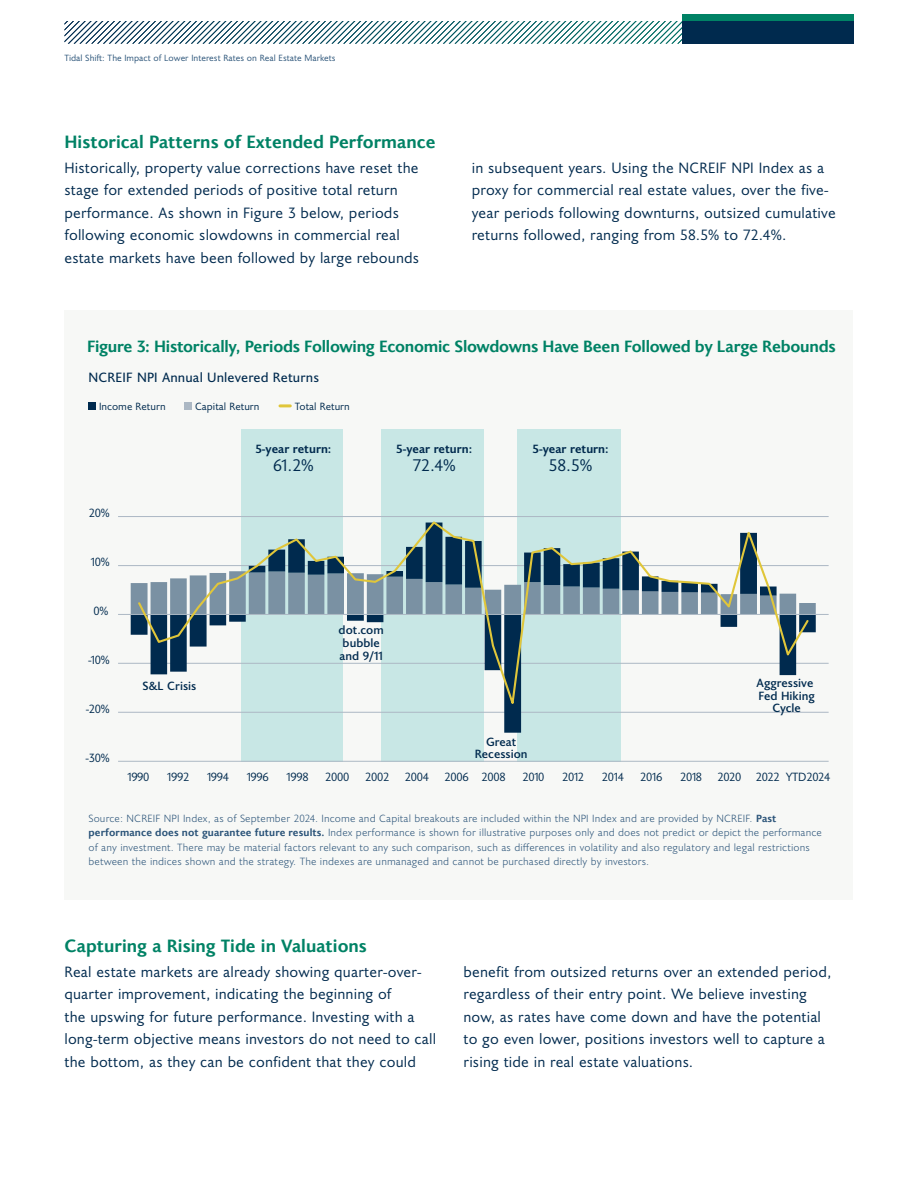
<style>
.page{position:relative;width:918px;height:1188px;background:#fff}
.page>*{position:absolute;margin:0;border:0;box-sizing:border-box;transform-origin:0 0}
.t1{font:700 18px "Joanna Sans Nova";color:#008265}
.t2{font:16.95px "Joanna Sans Nova";color:#002a4e}
.t3{font:700 16.5px "Joanna Sans Nova";letter-spacing:-.015em;color:#008265}
.t4{font:15px/22.5px "Joanna Sans Nova";letter-spacing:.01em;color:#002a4e}
.t5{font:13.5px "Joanna Sans Nova";letter-spacing:.01em;color:#002a4e}
.t6{font:12px "Joanna Sans Nova";letter-spacing:-.02em;color:#002a4e}
.t7{font:500 12px/12.8px "Joanna Sans Nova";color:#002a4e;text-align:center}
.t8{font:700 12px "Joanna Sans Nova";color:#002a4e}
.t9{font:11.25px "Joanna Sans Nova";color:#002a4e}
.t10{font:300 10.5px/14.2px "Joanna Sans Nova";letter-spacing:.01em;color:#2b5479}
.t11{font:10.5px "Joanna Sans Nova";color:#002a4e}
.t12{font:9px "Joanna Sans Nova";color:#2b5479}
.s1{font-weight:700}
</style>
<div class="page">
<div style="left:64px;top:310px;width:790px;height:590px;background:#f7f8f6"></div>
<div style="left:88px;top:402px;width:8px;height:8px;background:#002a4e"></div>
<div style="left:185px;top:402px;width:7px;height:8px;background:#acb8c4"></div>
<svg style="left:280px;top:404px;width:10px;height:3px"></svg>
<div style="left:241px;top:429px;width:101px;height:332px;background:#c8e7e5"></div>
<div style="left:381px;top:429px;width:103px;height:332px;background:#c8e7e5"></div>
<div style="left:517px;top:429px;width:104px;height:332px;background:#c8e7e5"></div>
<hr style="left:118px;top:761px;width:711px;height:1px;background:#acb8c4">
<hr style="left:118px;top:712px;width:711px;height:1px;background:#acb8c4">
<hr style="left:118px;top:663px;width:711px;height:1px;background:#acb8c4">
<hr style="left:118px;top:565px;width:711px;height:1px;background:#acb8c4">
<hr style="left:118px;top:516px;width:711px;height:1px;background:#acb8c4">
<svg style="left:131px;top:583px;width:685px;height:150px"></svg>
<hr style="left:118px;top:614px;width:711px;height:1px;background:#acb8c4">
<svg style="left:136px;top:520px;width:674px;height:192px"></svg>
<svg style="left:64px;top:21px;width:618px;height:23px"></svg>
<div style="left:682px;top:15px;width:172px;height:6px;background:#008265"></div>
<div style="left:682px;top:21px;width:172px;height:23px;background:#002a4e"></div>
<p class="t12" style="left:64px;top:51px;width:273px">Tidal Shift: The Impact of Lower Interest Rates on Real Estate Markets</p>
<p class="t1" style="left:64px;top:129px;width:373px">Historical Patterns of Extended Performance</p>
<p class="t4" style="left:64px;top:156px;width:356px">Historically, property value corrections have reset the stage for extended periods of positive total return performance. As shown in Figure 3 below, periods following economic slowdowns in commercial real estate markets have been followed by large rebounds</p>
<p class="t4" style="left:472px;top:156px;width:365px">in subsequent years. Using the NCREIF NPI Index as a proxy for commercial real estate values, over the five&shy;year periods following downturns, outsized cumulative returns followed, ranging from 58.5% to 72.4%.</p>
<p class="t3" style="left:87px;top:335px;width:750px">Figure 3: Historically, Periods Following Economic Slowdowns Have Been Followed by Large Rebounds</p>
<p class="t5" style="left:88px;top:367px;width:232px">NCREIF NPI Annual Unlevered Returns</p>
<p class="t11" style="left:99px;top:399px;width:68px">Income Return</p>
<p class="t9" style="left:199px;top:397px;width:71px">Capital Return</p>
<p class="t11" style="left:295px;top:399px;width:56px">Total Return</p>
<p class="t9" style="left:297px;top:397px;width:60px">Total Return</p>
<p class="t9" style="left:99px;top:397px;width:73px">Income Return</p>
<p class="t11" style="left:195px;top:399px;width:66px">Capital Return</p>
<p class="t6" style="left:89px;top:505px;width:22px">20%</p>
<p class="t6" style="left:91px;top:554px;width:20px">10%</p>
<p class="t8" style="left:255px;top:440px;width:78px">5-year return:</p>
<p class="t2" style="left:273px;top:454px;width:42px">61.2%</p>
<p class="t8" style="left:396px;top:440px;width:78px">5-year return:</p>
<p class="t2" style="left:413px;top:454px;width:45px">72.4%</p>
<p class="t8" style="left:533px;top:440px;width:78px">5-year return:</p>
<p class="t2" style="left:549px;top:454px;width:45px">58.5%</p>
<p class="t6" style="left:93px;top:603px;width:16px">0%</p>
<p class="t6" style="left:88px;top:652px;width:23px">-10%</p>
<p class="t6" style="left:86px;top:701px;width:25px">-20%</p>
<p class="t6" style="left:85px;top:750px;width:26px">-30%</p>
<p class="t7" style="left:143px;top:679px;width:55px">S&amp;L Crisis</p>
<p class="t7" style="left:339px;top:623px;width:47px;text-align:left">dot.com bubble and 9/11</p>
<p class="t7" style="left:475px;top:734px;width:54px">Great<br>Recession</p>
<p class="t7" style="left:757px;top:676px;width:60px">Aggressive<br>Fed Hiking<br>Cycle</p>
<p class="t6" style="left:127px;top:769px;width:24px">1990</p>
<p class="t6" style="left:167px;top:769px;width:23px">1992</p>
<p class="t6" style="left:207px;top:769px;width:24px">1994</p>
<p class="t6" style="left:247px;top:769px;width:24px">1996</p>
<p class="t6" style="left:287px;top:769px;width:24px">1998</p>
<p class="t6" style="left:325px;top:769px;width:26px">2000</p>
<p class="t6" style="left:365px;top:769px;width:26px">2002</p>
<p class="t6" style="left:405px;top:769px;width:26px">2004</p>
<p class="t6" style="left:445px;top:769px;width:63px">2006 2008</p>
<p class="t6" style="left:522px;top:769px;width:24px">2010</p>
<p class="t6" style="left:562px;top:769px;width:24px">2012</p>
<p class="t6" style="left:602px;top:769px;width:24px">2014</p>
<p class="t6" style="left:640px;top:769px;width:24px">2016</p>
<p class="t6" style="left:680px;top:769px;width:24px">2018</p>
<p class="t6" style="left:717px;top:769px;width:114px">2020 2022 YTD2024</p>
<p class="t10" style="left:88px;top:811px;width:735px">Source: NCREIF NPI Index, as of September 2024. Income and Capital breakouts are included within the NPI Index and are provided by NCREIF. <span class="s1">Past performance does not guarantee future results.</span> Index performance is shown for illustrative purposes only and does not predict or depict the performance of any investment. There may be material factors relevant to any such comparison, such as differences in volatility and also regulatory and legal restrictions between the indices shown and the strategy. The indexes are unmanaged and cannot be purchased directly by investors.</p>
<p class="t1" style="left:64px;top:933px;width:304px">Capturing a Rising Tide in Valuations</p>
<p class="t4" style="left:64px;top:960px;width:373px">Real estate markets are already showing quarter-over&shy;quarter improvement, indicating the beginning of<br>the upswing for future performance. Investing with a long-term objective means investors do not need to call the bottom, as they can be confident that they could</p>
<p class="t4" style="left:464px;top:960px;width:369px">benefit from outsized returns over an extended period, regardless of their entry point. We believe investing now, as rates have come down and have the potential to go even lower, positions investors well to capture a rising tide in real estate valuations.</p>
</div>
